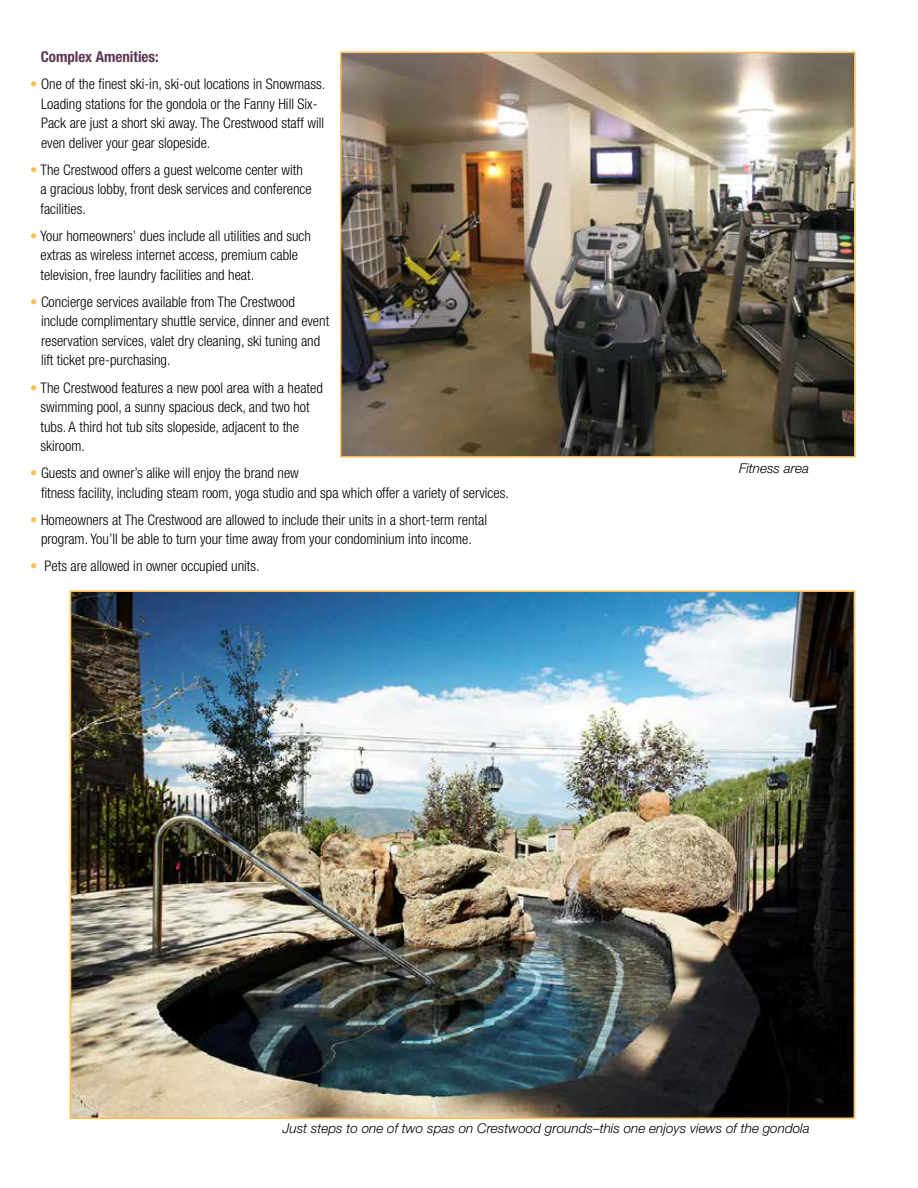
<style>
.page{position:relative;width:918px;height:1188px;background:#fff}
.page>*{position:absolute;margin:0;border:0;box-sizing:border-box;transform-origin:0 0}
.t1{font:700 condensed 15px "Helvetica Neue LT Std";color:#5f3754}
.t2{font:300 condensed 14.7px/19.5px "Helvetica Neue LT Std";color:#000}
.t3{font:italic 300 13.5px "Helvetica Neue LT Std";color:#000}
.s1{color:#fdbe56}
</style>
<div class="page">
<img style="left:73px;top:593px;width:779px;height:523px">
<img style="left:343px;top:55px;width:510px;height:400px">
<div style="left:340px;top:52px;width:516px;height:406px;border:2px solid #fdbe56"></div>
<p class="t1" style="left:41px;top:48px;width:120px">Complex Amenities:</p>
<p class="t2" style="left:41px;top:74px;width:286px;text-indent:-11px"><span class="s1">•</span> One of the finest ski-in, ski-out locations in Snowmass.<br>Loading stations for the gondola or the Fanny Hill Six-Pack are just a short ski away. The Crestwood staff will even deliver your gear slopeside.</p>
<p class="t2" style="left:41px;top:160px;width:273px;text-indent:-10px"><span class="s1">•</span> The Crestwood offers a guest welcome center with a gracious lobby, front desk services and conference facilities.</p>
<p class="t2" style="left:41px;top:226px;width:272px;text-indent:-10px"><span class="s1">•</span> Your homeowners’ dues include all utilities and such extras as wireless internet access, premium cable television, free laundry facilities and heat.</p>
<p class="t2" style="left:41px;top:292px;width:290px;text-indent:-11px"><span class="s1">•</span> Concierge services available from The Crestwood include complimentary shuttle service, dinner and event reservation services, valet dry cleaning, ski tuning and lift ticket pre-purchasing.</p>
<p class="t2" style="left:41px;top:377px;width:284px;text-indent:-10px"><span class="s1">•</span> The Crestwood features a new pool area with a heated swimming pool, a sunny spacious deck, and two hot tubs. A third hot tub sits slopeside, adjacent to the skiroom.</p>
<p class="t2" style="left:41px;top:463px;width:469px;text-indent:-11px"><span class="s1">•</span> Guests and owner’s alike will enjoy the brand new<br>fitness facility, including steam room, yoga studio and spa which offer a variety of services.</p>
<p class="t2" style="left:30px;top:510px;width:458px;text-align:center"><span class="s1">•</span> Homeowners at The Crestwood are allowed to include their units in a short-term rental program. You’ll be able to turn your time away from your condominium into income.</p>
<p class="t2" style="left:30px;top:556px;width:231px"><span class="s1">•</span> Pets are allowed in owner occupied units.</p>
<p class="t3" style="left:739px;top:461px;width:72px">Fitness area</p>
<p class="t3" style="left:283px;top:1121px;width:529px">Just steps to one of two spas on Crestwood grounds–this one enjoys views of the gondola</p>
</div>
